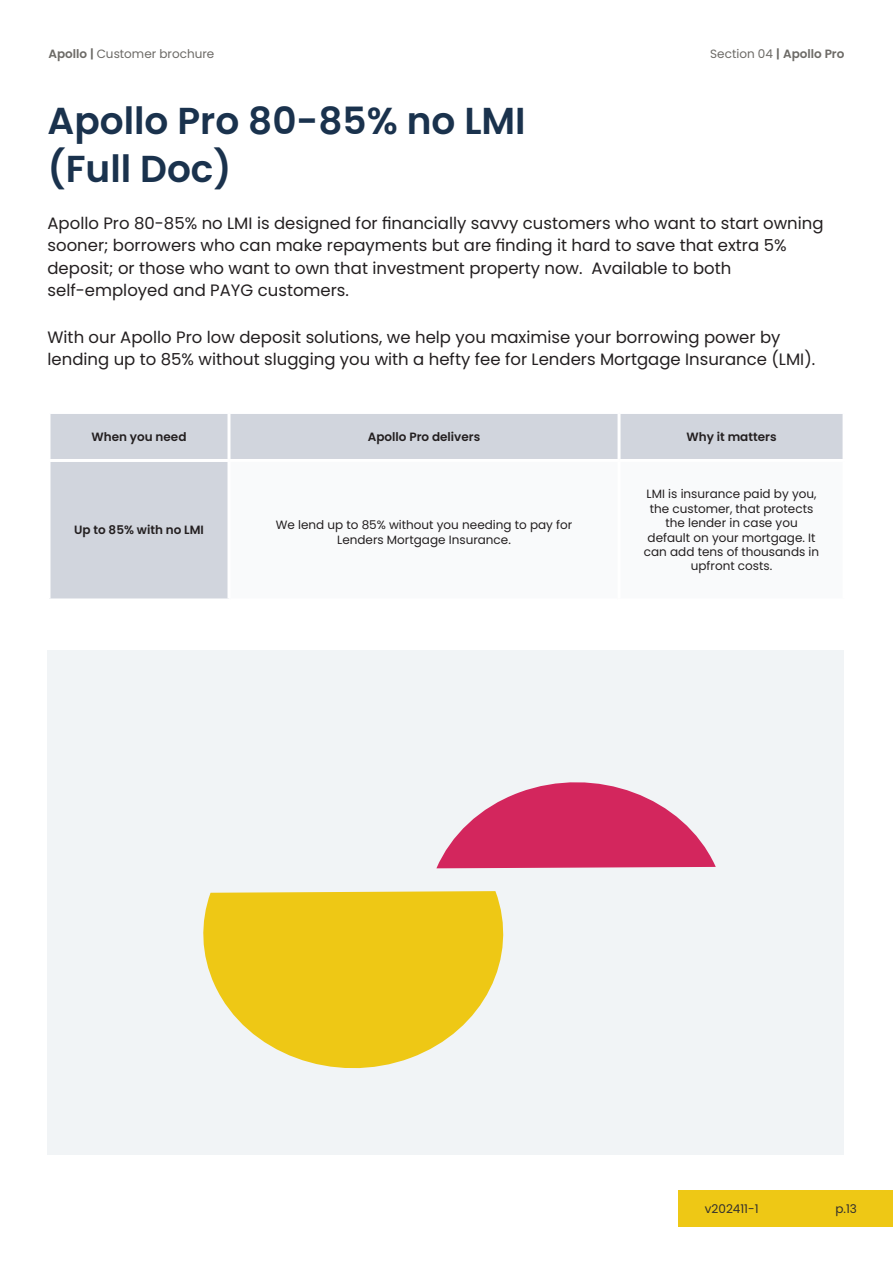
<style>
.page{position:relative;width:893px;height:1263px;background:#fff}
.page>*{position:absolute;margin:0;border:0;box-sizing:border-box;transform-origin:0 0}
.Heading_-_Lvl_4{font:600 37.5px "Poppins";color:#1a324d}
.Heading_-_Lvl_4-2{font:16.5px/22.5px "Poppins";color:#231f20}
.Table_-_Data_Cell{font:12px/14.4px "Poppins";color:#231f20;text-align:center}
.Table_-_Heading_Cell{font:600 12px "Poppins";color:#231f20}
.Body_Copy_-_Small{font:12px "Poppins";color:#6c6a66}
.Body_Copy_-_Small-2{font:600 12px "Poppins";color:#6c6a66}
.t1{font:12px "Poppins";color:#32302e}
.s1{font-weight:600}
.s2{font-weight:400}
</style>
<div class="page">
<div style="left:678px;top:1191px;width:215px;height:36px;background:#eec815"></div>
<div style="left:47px;top:650px;width:797px;height:505px;background:#f1f4f6"></div>
<svg style="left:203px;top:891px;width:298px;height:178px;fill:#eec815"></svg>
<svg style="left:419px;top:782px;width:297px;height:174px"></svg>
<div style="left:50px;top:414px;width:792px;height:184px;background:#d1d5dd"></div>
<svg style="left:230px;top:462px;width:612px;height:136px"></svg>
<hr style="left:227px;top:414px;width:3px;height:45px;background:#fff">
<hr style="left:617px;top:414px;width:3px;height:45px;background:#fff">
<hr style="left:47px;top:459px;width:182px;height:3px;background:#fff">
<hr style="left:619px;top:459px;width:226px;height:3px;background:#fff">
<hr style="left:229px;top:459px;width:390px;height:3px;background:#fff">
<hr style="left:227px;top:462px;width:3px;height:136px;background:#fff">
<hr style="left:617px;top:462px;width:3px;height:136px;background:#fff">
<p class="Body_Copy_-_Small" style="left:49px;top:47px;width:167px"><span class="s1">Apollo |</span> Customer brochure</p>
<p class="Body_Copy_-_Small-2" style="left:710px;top:47px;width:136px"><span class="s2">Section 04</span> | Apollo Pro</p>
<p class="Heading_-_Lvl_4" style="left:47px;top:99px;width:480px">Apollo Pro 80-85% no LMI</p>
<p class="Heading_-_Lvl_4" style="left:47px;top:147px;width:186px">(Full Doc)</p>
<p class="Heading_-_Lvl_4-2" style="left:47px;top:212px;width:777px">Apollo Pro 80-85% no LMI is designed for financially savvy customers who want to start owning sooner; borrowers who can make repayments but are finding it hard to save that extra 5% deposit; or those who want to own that investment property now. Available to both self-employed and PAYG customers.</p>
<p class="Heading_-_Lvl_4-2" style="left:47px;top:326px;width:769px">With our Apollo Pro low deposit solutions, we help you maximise your borrowing power by lending up to 85% without slugging you with a hefty fee for Lenders Mortgage Insurance (LMI).</p>
<p class="Table_-_Heading_Cell" style="left:92px;top:429px;width:96px">When you need</p>
<p class="Table_-_Heading_Cell" style="left:368px;top:429px;width:114px">Apollo Pro delivers</p>
<p class="Table_-_Heading_Cell" style="left:686px;top:429px;width:91px">Why it matters</p>
<p class="Table_-_Heading_Cell" style="left:74px;top:523px;width:131px">Up to 85% with no LMI</p>
<p class="Table_-_Data_Cell" style="left:276px;top:518px;width:298px">We lend up to 85% without you needing to pay for<br>Lenders Mortgage Insurance.</p>
<p class="Table_-_Data_Cell" style="left:644px;top:487px;width:177px">LMI is insurance paid by you, the customer, that protects the lender in case you default on your mortgage. It can add tens of thousands in upfront costs.</p>
<p class="t1" style="left:705px;top:1202px;width:55px">v202411-1</p>
<p class="t1" style="left:835px;top:1202px;width:23px">p.13</p>
</div>
